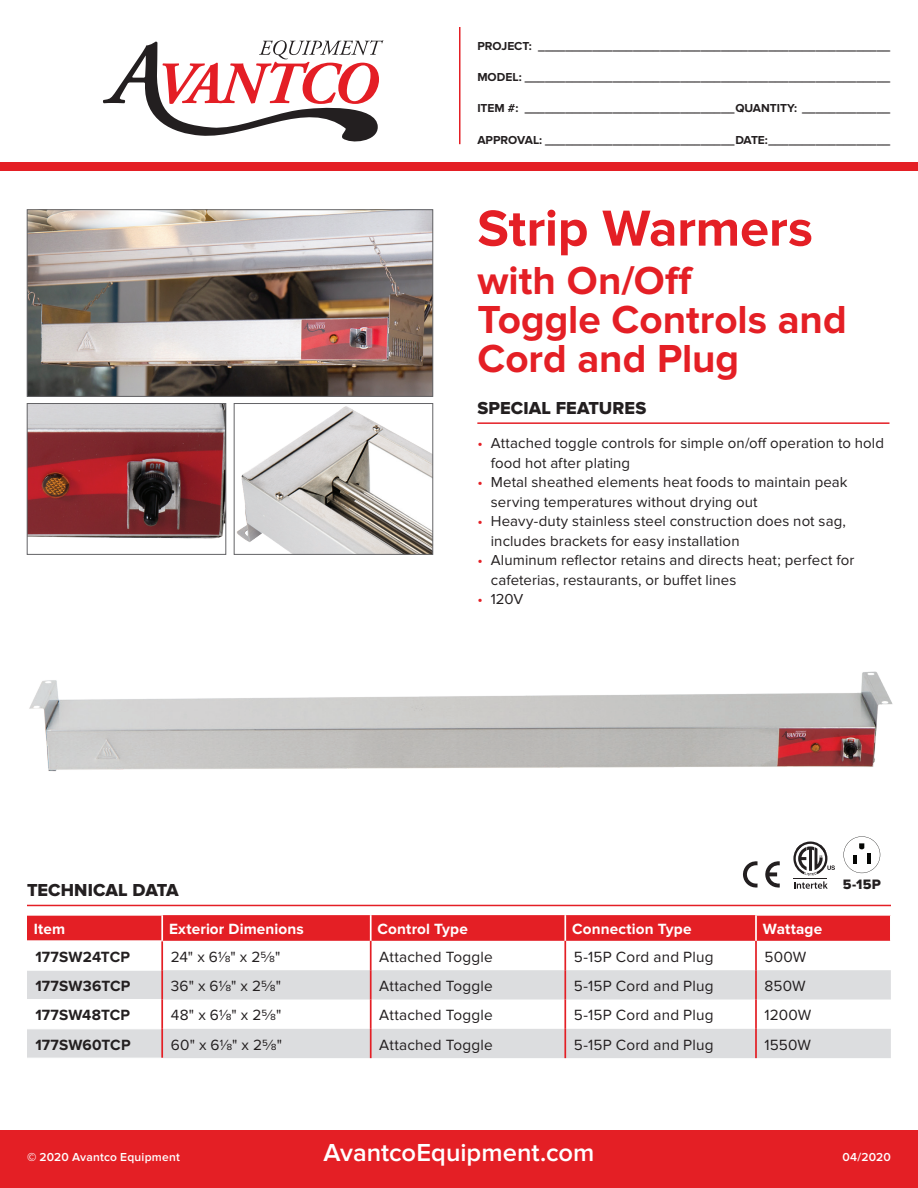
<style>
.page{position:relative;width:918px;height:1188px;background:#fff}
.page>*{position:absolute;margin:0;border:0;box-sizing:border-box;transform-origin:0 0}
.t1{font:700 52.5px "Proxima Nova";letter-spacing:-.005em;color:#e41f25}
.t2{font:700 40.5px/39px "Proxima Nova";color:#e41f25}
.t3{font:600 25.5px "Proxima Nova";color:#fff}
.t4{font:18px "Proxima Nova Extrabld";letter-spacing:.005em;color:#231f20}
.t5{font:15.3px "Proxima Nova";letter-spacing:.01em;color:#231f20}
.t6{font:700 15.3px "Proxima Nova";letter-spacing:.01em;color:#fff}
.t7{font:700 15.3px "Proxima Nova";letter-spacing:.01em;color:#231f20}
.t8{font:15px/19.5px "Proxima Nova";letter-spacing:.005em;color:#231f20}
.t9{font:14.1px "Proxima Nova Extrabld";color:#231f20}
.t10{font:700 12px "Proxima Nova";color:#231f20}
.t11{font:600 12px "Proxima Nova";letter-spacing:.015em;color:#fff}
.s1{color:#e41f25}
.s2{font-weight:900}
</style>
<div class="page">
<div style="left:0;top:1131px;width:918px;height:57px;background:#e41f25"></div>
<div style="left:0;top:162px;width:918px;height:8px;background:#e41f25"></div>
<hr style="left:459px;top:27px;width:1px;height:117px;background:#e41f25">
<svg style="left:103px;top:40px;width:280px;height:102px"></svg>
<img style="left:29px;top:212px;width:402px;height:183px">
<div style="left:27px;top:210px;width:406px;height:187px;border:1px solid #636366"></div>
<img style="left:29px;top:671px;width:864px;height:101px">
<hr style="left:477px;top:422px;width:413px;height:2px;background:#e41f25">
<img style="left:29px;top:405px;width:195px;height:134px">
<div style="left:27px;top:403px;width:199px;height:152px;border:1px solid #636366"></div>
<img style="left:237px;top:406px;width:194px;height:147px">
<div style="left:234px;top:403px;width:199px;height:152px;border:1px solid #636366"></div>
<hr style="left:27px;top:905px;width:864px;height:1px;background:#e41f25">
<div style="left:27px;top:915px;width:863px;height:26px;background:#e41f25"></div>
<svg style="left:27px;top:970px;width:864px;height:88px;fill:#dcdddf"></svg>
<hr style="left:161px;top:916px;width:2px;height:24px;background:#fff">
<hr style="left:370px;top:915px;width:2px;height:26px;background:#fff">
<hr style="left:564px;top:915px;width:2px;height:26px;background:#fff">
<hr style="left:755px;top:916px;width:2px;height:25px;background:#fff">
<hr style="left:27px;top:915px;width:136px;height:1px;background:#fff">
<hr style="left:27px;top:940px;width:136px;height:1px;background:#fff">
<hr style="left:27px;top:970px;width:134px;height:1px;background:#fff">
<hr style="left:27px;top:999px;width:134px;height:1px;background:#fff">
<hr style="left:27px;top:1028px;width:134px;height:1px;background:#fff">
<hr style="left:161px;top:941px;width:2px;height:29px;background:#e41f25">
<hr style="left:370px;top:941px;width:2px;height:29px;background:#e41f25">
<hr style="left:564px;top:941px;width:2px;height:29px;background:#e41f25">
<hr style="left:755px;top:941px;width:2px;height:29px;background:#e41f25">
<hr style="left:161px;top:970px;width:2px;height:30px;background:#e41f25">
<hr style="left:370px;top:970px;width:2px;height:30px;background:#e41f25">
<hr style="left:564px;top:970px;width:2px;height:30px;background:#e41f25">
<hr style="left:755px;top:970px;width:2px;height:30px;background:#e41f25">
<hr style="left:161px;top:1000px;width:2px;height:29px;background:#e41f25">
<hr style="left:370px;top:1000px;width:2px;height:29px;background:#e41f25">
<hr style="left:564px;top:1000px;width:2px;height:29px;background:#e41f25">
<hr style="left:755px;top:1000px;width:2px;height:29px;background:#e41f25">
<hr style="left:161px;top:1029px;width:2px;height:29px;background:#e41f25">
<hr style="left:370px;top:1029px;width:2px;height:29px;background:#e41f25">
<hr style="left:564px;top:1029px;width:2px;height:29px;background:#e41f25">
<hr style="left:755px;top:1029px;width:2px;height:29px;background:#e41f25">
<hr style="left:755px;top:915px;width:137px;height:1px;background:#fff">
<svg style="left:843px;top:836px;width:37px;height:37px"></svg>
<svg style="left:743px;top:861px;width:15px;height:27px"></svg>
<svg style="left:765px;top:861px;width:15px;height:27px"></svg>
<svg style="left:793px;top:841px;width:42px;height:34px"></svg>
<svg style="left:794px;top:881px;width:34px;height:8px"></svg>
<hr style="left:793px;top:878px;width:34px;height:1px;background:#231f20">
<p class="t10" style="left:477px;top:39px;width:414px">PROJECT: ____________________________________________________</p>
<p class="t10" style="left:477px;top:70px;width:414px">MODEL: ______________________________________________________</p>
<p class="t10" style="left:477px;top:101px;width:414px">ITEM #: _______________________________QUANTITY: _____________</p>
<p class="t10" style="left:477px;top:133px;width:414px">APPROVAL: ____________________________DATE:__________________</p>
<h1 class="t1" style="left:477px;top:198px;width:337px">Strip Warmers</h1>
<h2 class="t2" style="left:477px;top:262px;width:371px">with On/Off<br>Toggle Controls and<br>Cord and Plug</h2>
<p class="t4" style="left:477px;top:397px;width:171px">SPECIAL FEATURES</p>
<p class="t8" style="left:491px;top:434px;width:395px;text-indent:-14px"><span class="s1">•</span> Attached toggle controls for simple on/off operation to hold food hot after plating</p>
<p class="t8" style="left:491px;top:473px;width:358px;text-indent:-14px"><span class="s1">•</span> Metal sheathed elements heat foods to maintain peak serving temperatures without drying out</p>
<p class="t8" style="left:491px;top:512px;width:357px;text-indent:-14px"><span class="s1">•</span> Heavy-duty stainless steel construction does not sag, includes brackets for easy installation</p>
<p class="t8" style="left:491px;top:551px;width:365px;text-indent:-14px"><span class="s1">•</span> Aluminum reflector retains and directs heat; perfect for cafeterias, restaurants, or buffet lines</p>
<p class="t8" style="left:477px;top:590px;width:48px"><span class="s1">•</span> 120V</p>
<p class="t4" style="left:27px;top:879px;width:153px">TECHNICAL DATA</p>
<p class="t6" style="left:34px;top:920px;width:33px">Item</p>
<p class="t6" style="left:169px;top:920px;width:136px">Exterior Dimenions</p>
<p class="t6" style="left:378px;top:920px;width:92px">Control Type</p>
<p class="t6" style="left:572px;top:920px;width:121px">Connection Type</p>
<p class="t6" style="left:763px;top:920px;width:61px">Wattage</p>
<p class="t7" style="left:36px;top:948px;width:96px">177SW24TCP</p>
<p class="t5" style="left:171px;top:948px;width:111px">24" x 61/8" x 25/8"</p>
<p class="t5" style="left:379px;top:948px;width:115px">Attached Toggle</p>
<p class="t5" style="left:574px;top:948px;width:141px">5-15P Cord and Plug</p>
<p class="t5" style="left:765px;top:948px;width:43px">500W</p>
<p class="t7" style="left:36px;top:977px;width:96px">177SW36TCP</p>
<p class="t5" style="left:171px;top:977px;width:112px">36" x 61/8" x 25/8"</p>
<p class="t5" style="left:379px;top:977px;width:115px">Attached Toggle</p>
<p class="t5" style="left:574px;top:977px;width:141px">5-15P Cord and Plug</p>
<p class="t5" style="left:765px;top:977px;width:43px">850W</p>
<p class="t7" style="left:36px;top:1006px;width:96px">177SW48TCP</p>
<p class="t5" style="left:171px;top:1006px;width:112px">48" x 61/8" x 25/8"</p>
<p class="t5" style="left:379px;top:1006px;width:115px">Attached Toggle</p>
<p class="t5" style="left:574px;top:1006px;width:141px">5-15P Cord and Plug</p>
<p class="t5" style="left:765px;top:1006px;width:48px">1200W</p>
<p class="t7" style="left:36px;top:1036px;width:97px">177SW60TCP</p>
<p class="t5" style="left:171px;top:1036px;width:113px">60" x 61/8" x 25/8"</p>
<p class="t5" style="left:379px;top:1036px;width:115px">Attached Toggle</p>
<p class="t5" style="left:574px;top:1036px;width:141px">5-15P Cord and Plug</p>
<p class="t5" style="left:765px;top:1036px;width:48px">1550W</p>
<p class="t9" style="left:843px;top:876px;width:39px">5-15P</p>
<h3 class="t3" style="left:324px;top:1138px;width:272px">AvantcoEquipment.com</h3>
<p class="t11" style="left:27px;top:1150px;width:154px"><span class="s2">©</span> 2020 Avantco Equipment</p>
<p class="t11" style="left:843px;top:1150px;width:50px">04/2020</p>
</div>
